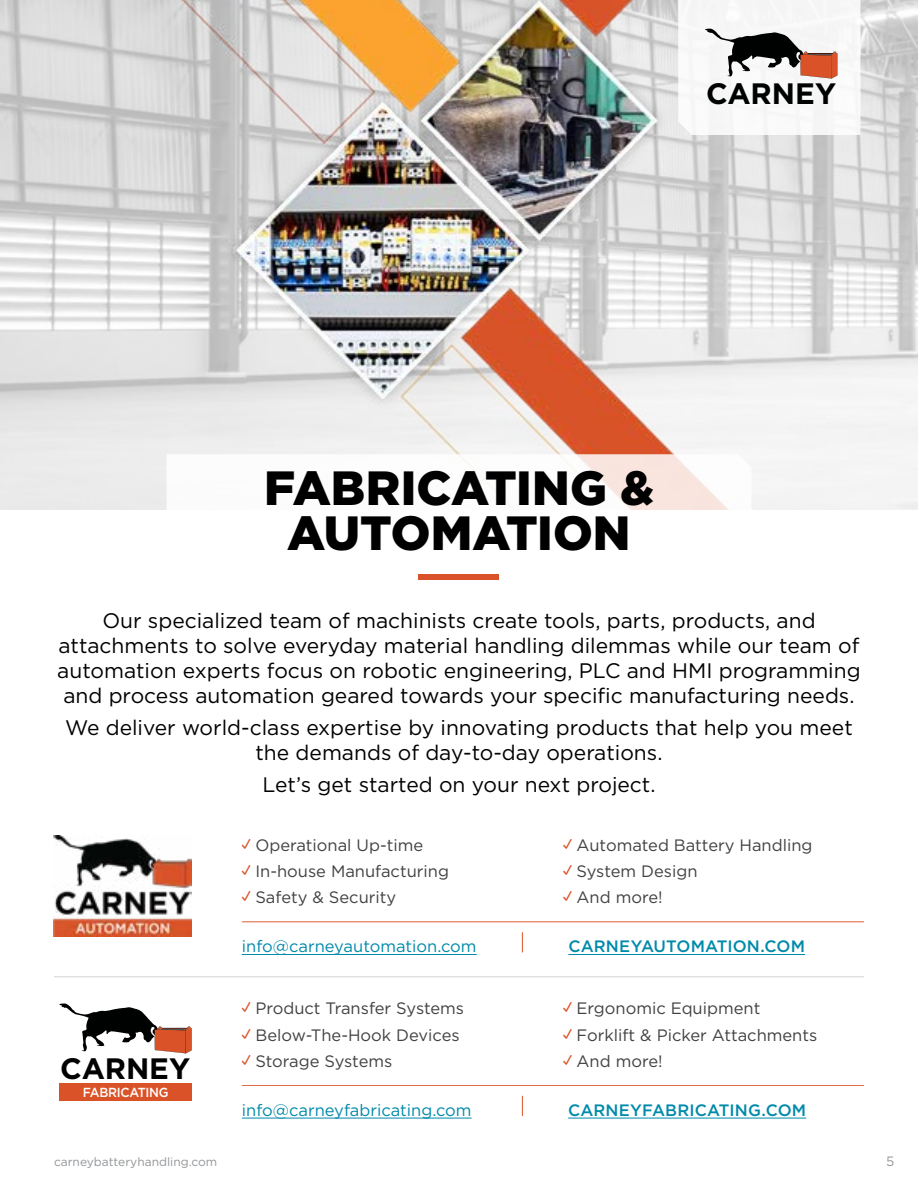
<style>
.page{position:relative;width:918px;height:1188px;background:#fff}
.page>*{position:absolute;margin:0;border:0;box-sizing:border-box;transform-origin:0 0}
.t1{font:900 48px/45px "Gotham";color:#000;text-align:center}
.t2{font:700 29.55px "Gotham";color:#000101}
.t3{font:21px/25.2px "Gotham";color:#000;text-align:center}
.t4{font:16.5px "Gotham";color:#414042}
.t5{font:16.5px "Gotham";color:#018aaa}
.t6{font:500 16.5px "Gotham";letter-spacing:.01em;color:#018aaa}
.t7{font:13.5px "Gotham";color:#939598}
.t8{font:500 13.2px "Gotham";letter-spacing:-.025em;color:#fff;scale:.95 1}
.t9{font:12px "Gotham";color:#939598}
.s1{font-family:"Proxima Soft";font-weight:700;color:#da5328}
</style>
<div class="page">
<hr style="left:54px;top:976px;width:810px;height:1px;background:#d1d3d4">
<img style="left:0;top:0;width:918px;height:510px">
<svg style="left:166px;top:454px;width:586px;height:56px"></svg>
<div style="left:418px;top:574px;width:82px;height:5px;background:#da5328"></div>
<svg style="left:522px;top:933px;width:1px;height:19px"></svg>
<hr style="left:242px;top:922px;width:622px;height:1px;background:#da5328">
<img style="left:54px;top:835px;width:138px;height:102px">
<hr style="left:242px;top:954px;width:235px;height:1px;background:#018aaa">
<hr style="left:568px;top:954px;width:237px;height:1px;background:#018aaa">
<svg style="left:522px;top:1096px;width:1px;height:20px"></svg>
<hr style="left:242px;top:1085px;width:622px;height:1px;background:#da5328">
<svg style="left:59px;top:1003px;width:133px;height:50px"></svg>
<div style="left:59px;top:1084px;width:133px;height:17px;background:#da5328"></div>
<hr style="left:242px;top:1118px;width:230px;height:1px;background:#018aaa">
<hr style="left:568px;top:1118px;width:238px;height:1px;background:#018aaa">
<svg style="left:678px;top:0;width:182px;height:135px"></svg>
<h2 class="t2" style="left:706px;top:74px;width:132px">CARNEY</h2>
<h1 class="t1" style="left:264px;top:465px;width:391px">FABRICATING &amp;<br>AUTOMATION</h1>
<p class="t3" style="left:57px;top:607px;width:805px">Our specialized team of machinists create tools, parts, products, and attachments to solve everyday material handling dilemmas while our team of automation experts focus on robotic engineering, PLC and HMI programming and process automation geared towards your specific manufacturing needs.</p>
<p class="t3" style="left:65px;top:715px;width:789px">We deliver world-class expertise by innovating products that help you meet the demands of day-to-day operations.</p>
<p class="t3" style="left:262px;top:772px;width:395px">Let’s get started on your next project.</p>
<p class="t4" style="left:242px;top:834px;width:183px"><span class="s1">✓</span> Operational Up-time</p>
<p class="t4" style="left:242px;top:861px;width:209px"><span class="s1">✓</span> In-house Manufacturing</p>
<p class="t4" style="left:242px;top:887px;width:156px"><span class="s1">✓</span> Safety &amp; Security</p>
<p class="t4" style="left:563px;top:834px;width:251px"><span class="s1">✓</span> Automated Battery Handling</p>
<p class="t4" style="left:563px;top:861px;width:136px"><span class="s1">✓</span> System Design</p>
<p class="t4" style="left:563px;top:887px;width:101px"><span class="s1">✓</span> And more!</p>
<h2 class="t2" style="left:60px;top:1048px;width:132px">CARNEY</h2>
<p class="t8" style="left:83px;top:1084px;width:91px">FABRICATING</p>
<p class="t5" style="left:242px;top:936px;width:236px">info@carneyautomation.com</p>
<p class="t6" style="left:568px;top:936px;width:238px">CARNEYAUTOMATION.COM</p>
<p class="t4" style="left:242px;top:998px;width:224px"><span class="s1">✓</span> Product Transfer Systems</p>
<p class="t4" style="left:242px;top:1024px;width:219px"><span class="s1">✓</span> Below-The-Hook Devices</p>
<p class="t4" style="left:242px;top:1050px;width:152px"><span class="s1">✓</span> Storage Systems</p>
<p class="t4" style="left:563px;top:998px;width:199px"><span class="s1">✓</span> Ergonomic Equipment</p>
<p class="t4" style="left:563px;top:1024px;width:256px"><span class="s1">✓</span> Forklift &amp; Picker Attachments</p>
<p class="t4" style="left:563px;top:1050px;width:101px"><span class="s1">✓</span> And more!</p>
<p class="t5" style="left:242px;top:1099px;width:231px">info@carneyfabricating.com</p>
<p class="t6" style="left:568px;top:1099px;width:240px">CARNEYFABRICATING.COM</p>
<p class="t9" style="left:54px;top:1154px;width:165px">carneybatteryhandling.com</p>
<p class="t7" style="left:887px;top:1153px;width:10px">5</p>
</div>
